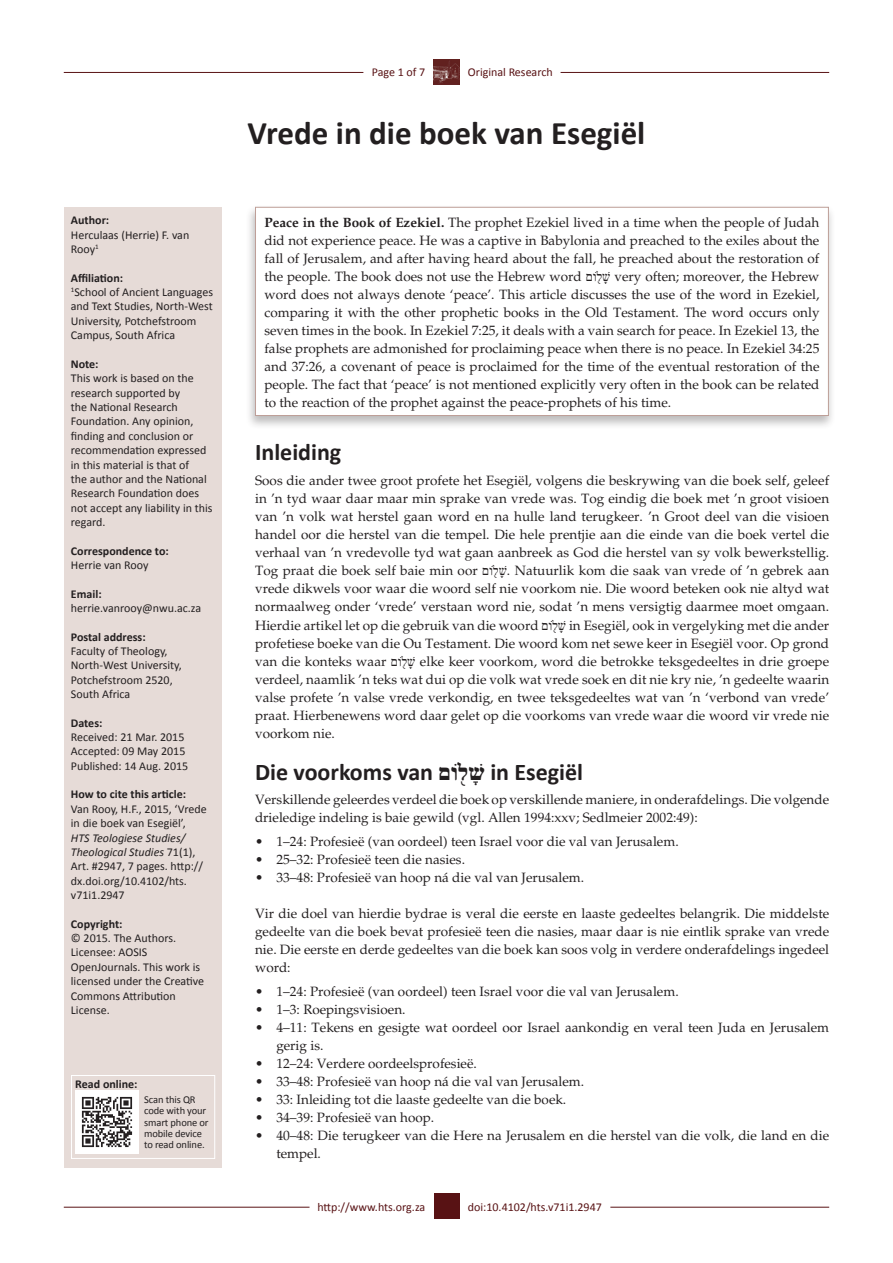
<style>
.page{position:relative;width:893px;height:1263px;background:#fff}
.page>*{position:absolute;margin:0;border:0;box-sizing:border-box;transform-origin:0 0}
.Article_Title{font:700 33px "Calibri";color:#231f20}
._1{font:700 24px "Calibri";color:#231f20}
.Text1{font:13.5px/18.1px "Palatino";color:#231f20}
.Abstract_Text{font:13.5px/18px "Palatino";color:#231f20;text-align:justify}
.Text{font:13.5px/18px "Palatino";color:#231f20;text-align:justify}
.Sidebar_text{font:12px/14.4px "Calibri";color:#231f20}
.Sidebar_head{font:700 12px "Calibri";color:#231f20}
.RRH_Bottom{font:12px "Calibri";color:#581214}
.LRH_Bottom{font:12px "Calibri";letter-spacing:-.005em;color:#581214}
.RRH{font:12px "Calibri";color:#581214}
.LRH{font:12px "Calibri";letter-spacing:-.005em;color:#581214}
.Sidebar_text-2{font:10.5px/11.2px "Calibri";letter-spacing:-.01em;color:#231f20}
.s1{font-style:italic}
.s2{font-weight:700}
.s3{font-family:"Times New Roman"}
</style>
<div class="page">
<hr style="left:64px;top:1207px;width:245px;height:1px;background:#581214">
<hr style="left:610px;top:1207px;width:219px;height:1px;background:#581214">
<hr style="left:64px;top:72px;width:299px;height:1px;background:#581214">
<hr style="left:561px;top:72px;width:268px;height:1px;background:#581214">
<img style="left:434px;top:59px;width:25px;height:26px">
<div style="left:434px;top:1193px;width:25px;height:26px;background:#581214"></div>
<div style="left:65px;top:207px;width:157px;height:960px;background:#e6dbd7"></div>
<div style="left:246px;top:204px;width:590px;height:226px;background:#231f20;opacity:.3"></div>
<div style="left:255px;top:207px;width:573px;height:208px;background:#fff"></div>
<div style="left:255px;top:207px;width:574px;height:209px;border:1px solid #be9f98"></div>
<div style="left:71px;top:1075px;width:144px;height:84px;border:1px solid #fff"></div>
<img style="left:75px;top:1091px;width:63px;height:63px">
<p class="Sidebar_head" style="left:71px;top:213px;width:40px">Author:</p>
<p class="Sidebar_text" style="left:71px;top:228px;width:120px">Herculaas (Herrie) F. van<br>Rooy<sup>1</sup></p>
<p class="Sidebar_head" style="left:71px;top:270px;width:54px">Affiliation:</p>
<p class="Sidebar_text" style="left:71px;top:285px;width:144px"><sup>1</sup>School of Ancient Languages and Text Studies, North-West<br>University, Potchefstroom<br>Campus, South Africa</p>
<p class="Sidebar_head" style="left:71px;top:356px;width:29px">Note:</p>
<p class="Sidebar_text" style="left:71px;top:371px;width:143px">This work is based on the research supported by<br>the National Research<br>Foundation. Any opinion, finding and conclusion or recommendation expressed in this material is that of<br>the author and the National<br>Research Foundation does not accept any liability in this regard.</p>
<p class="Sidebar_head" style="left:71px;top:543px;width:99px">Correspondence to:</p>
<p class="Sidebar_text" style="left:71px;top:558px;width:79px">Herrie van Rooy</p>
<p class="Sidebar_head" style="left:71px;top:586px;width:32px">Email:</p>
<p class="Sidebar_text" style="left:71px;top:601px;width:132px">herrie.vanrooy@nwu.ac.za</p>
<p class="Sidebar_head" style="left:71px;top:629px;width:76px">Postal address:</p>
<p class="Sidebar_text" style="left:71px;top:644px;width:112px">Faculty of Theology,<br>North-West University,<br>Potchefstroom 2520,<br>South Africa</p>
<p class="Sidebar_head" style="left:71px;top:715px;width:33px">Dates:</p>
<p class="Sidebar_text" style="left:71px;top:730px;width:115px">Received: 21 Mar. 2015</p>
<p class="Sidebar_text" style="left:71px;top:744px;width:116px">Accepted: 09 May 2015</p>
<p class="Sidebar_text" style="left:71px;top:759px;width:119px">Published: 14 Aug. 2015</p>
<p class="Sidebar_head" style="left:71px;top:787px;width:117px">How to cite this article:</p>
<p class="Sidebar_text" style="left:71px;top:801px;width:137px">Van Rooy, H.F., 2015, ‘Vrede in die boek van Esegiël’,<br><span class="s1">HTS Teologiese Studies/<br>Theological Studies</span> 71(1),<br>Art. #2947, 7 pages. http:// dx.doi.org/10.4102/hts. v71i1.2947</p>
<p class="Sidebar_head" style="left:71px;top:916px;width:53px">Copyright:</p>
<p class="Sidebar_text" style="left:71px;top:931px;width:135px">© 2015. The Authors.<br>Licensee: AOSIS<br>OpenJournals. This work is licensed under the Creative<br>Commons Attribution<br>License.</p>
<p class="Sidebar_head" style="left:75px;top:1077px;width:64px">Read online:</p>
<p class="Sidebar_text-2" style="left:144px;top:1094px;width:66px">Scan this QR code with your smart phone or mobile device to read online.</p>
<p class="LRH" style="left:372px;top:65px;width:55px">Page 1 of 7</p>
<p class="RRH" style="left:468px;top:65px;width:86px">Original Research</p>
<p class="Article_Title" style="left:248px;top:112px;width:399px">Vrede in die boek van Esegiël</p>
<p class="Abstract_Text" style="left:264px;top:213px;width:557px"><span class="s2">Peace in the Book of Ezekiel.</span> The prophet Ezekiel lived in a time when the people of Judah did not experience peace. He was a captive in Babylonia and preached to the exiles about the fall of Jerusalem, and after having heard about the fall, he preached about the restoration of the people. The book does not use the Hebrew word <span class="s3">לום ֹ ָ שׁ֖</span> very often; moreover, the Hebrew word does not always denote ‘peace’. This article discusses the use of the word in Ezekiel, comparing it with the other prophetic books in the Old Testament. The word occurs only seven times in the book. In Ezekiel 7:25, it deals with a vain search for peace. In Ezekiel 13, the false prophets are admonished for proclaiming peace when there is no peace. In Ezekiel 34:25 and 37:26, a covenant of peace is proclaimed for the time of the eventual restoration of the people. The fact that ‘peace’ is not mentioned explicitly very often in the book can be related to the reaction of the prophet against the peace-prophets of his time.</p>
<p class="_1" style="left:255px;top:438px;width:88px">Inleiding</p>
<p class="Text1" style="left:255px;top:471px;width:576px;text-align:justify">Soos die ander twee groot profete het Esegiël, volgens die beskrywing van die boek self, geleef in ’n tyd waar daar maar min sprake van vrede was. Tog eindig die boek met ’n groot visioen van ’n volk wat herstel gaan word en na hulle land terugkeer. ’n Groot deel van die visioen handel oor die herstel van die tempel. Die hele prentjie aan die einde van die boek vertel die verhaal van ’n vredevolle tyd wat gaan aanbreek as God die herstel van sy volk bewerkstellig.<br>Tog praat die boek self baie min oor <span class="s3">לום ֹ ָ שׁ֖</span> . Natuurlik kom die saak van vrede of ’n gebrek aan vrede dikwels voor waar die woord self nie voorkom nie. Die woord beteken ook nie altyd wat normaalweg onder ‘vrede’ verstaan word nie, sodat ’n mens versigtig daarmee moet omgaan.<br>Hierdie artikel let op die gebruik van die woord <span class="s3">לום ֹ ָ שׁ֖</span> in Esegiël, ook in vergelyking met die ander profetiese boeke van die Ou Testament. Die woord kom net sewe keer in Esegiël voor. Op grond van die konteks waar <span class="s3">לום ֹ ָ שׁ֖</span> elke keer voorkom, word die betrokke teksgedeeltes in drie groepe verdeel, naamlik ’n teks wat dui op die volk wat vrede soek en dit nie kry nie, ’n gedeelte waarin valse profete ’n valse vrede verkondig, en twee teksgedeeltes wat van ’n ‘verbond van vrede’ praat. Hierbenewens word daar gelet op die voorkoms van vrede waar die woord vir vrede nie voorkom nie.</p>
<p class="_1" style="left:255px;top:757px;width:330px">Die voorkoms van <span class="s3">לום ֹ ָ שׁ֖</span> in Esegiël</p>
<p class="Text1" style="left:255px;top:791px;width:576px">Verskillende geleerdes verdeel die boek op verskillende maniere, in onderafdelings. Die volgende drieledige indeling is baie gewild (vgl. Allen 1994:xxv; Sedlmeier 2002:49):</p>
<p class="Text1" style="left:255px;top:833px;width:425px">• 1–24: Profesieë (van oordeel) teen Israel voor die val van Jerusalem.</p>
<p class="Text1" style="left:255px;top:851px;width:211px">• 25–32: Profesieë teen die nasies.</p>
<p class="Text1" style="left:255px;top:869px;width:331px">• 33–48: Profesieë van hoop ná die val van Jerusalem.</p>
<p class="Text" style="left:255px;top:905px;width:576px">Vir die doel van hierdie bydrae is veral die eerste en laaste gedeeltes belangrik. Die middelste gedeelte van die boek bevat profesieë teen die nasies, maar daar is nie eintlik sprake van vrede nie. Die eerste en derde gedeeltes van die boek kan soos volg in verdere onderafdelings ingedeel word:</p>
<p class="Text1" style="left:255px;top:983px;width:425px">• 1–24: Profesieë (van oordeel) teen Israel voor die val van Jerusalem.</p>
<p class="Text1" style="left:255px;top:1001px;width:152px">• 1–3: Roepingsvisioen.</p>
<p class="Text1" style="left:276px;top:1019px;width:554px;text-indent:-21px">• 4–11: Tekens en gesigte wat oordeel oor Israel aankondig en veral teen Juda en Jerusalem gerig is.</p>
<p class="Text1" style="left:255px;top:1055px;width:223px">• 12–24: Verdere oordeelsprofesieë.</p>
<p class="Text1" style="left:255px;top:1073px;width:331px">• 33–48: Profesieë van hoop ná die val van Jerusalem.</p>
<p class="Text1" style="left:255px;top:1091px;width:313px">• 33: Inleiding tot die laaste gedeelte van die boek.</p>
<p class="Text1" style="left:255px;top:1109px;width:181px">• 34–39: Profesieë van hoop.</p>
<p class="Text1" style="left:276px;top:1127px;width:554px;text-indent:-21px">• 40–48: Die terugkeer van die Here na Jerusalem en die herstel van die volk, die land en die tempel.</p>
<p class="LRH_Bottom" style="left:317px;top:1199px;width:109px">http://www.hts.org.za</p>
<p class="RRH_Bottom" style="left:468px;top:1199px;width:136px">doi:10.4102/hts.v71i1.2947</p>
</div>
